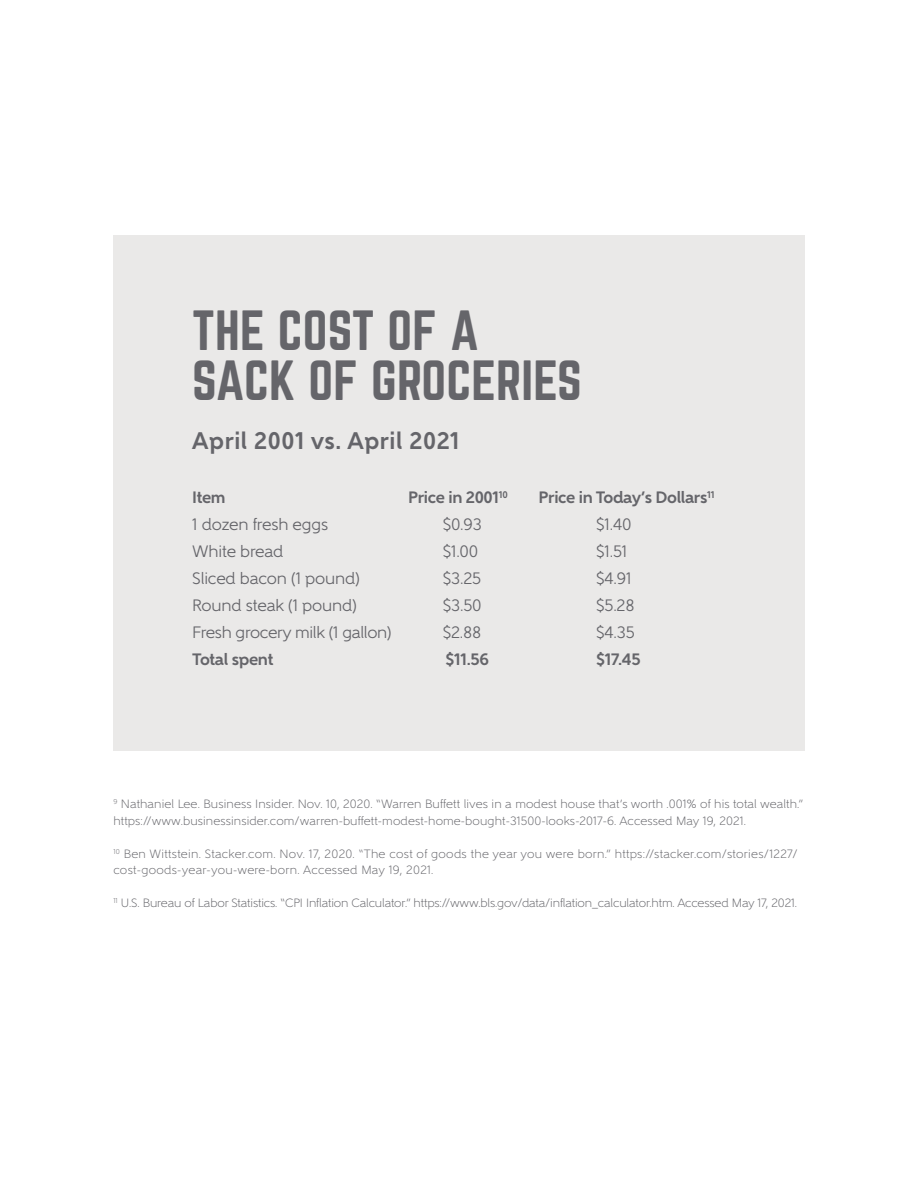
<style>
.page{position:relative;width:918px;height:1188px;background:#fff}
.page>*{position:absolute;margin:0;border:0;box-sizing:border-box;transform-origin:0 0}
.t1{font:49.5px/49.5px "Norwester";letter-spacing:.005em;color:#65656a}
.t2{font:700 24px "Gentleman 800";letter-spacing:.025em;color:#65656a}
.t3{font:16.5px "Gentleman 500";letter-spacing:-.01em;color:#65656a}
.t4{font:700 16.5px "Gentleman 800";letter-spacing:-.02em;color:#65656a}
.t5{font:300 12px/16.5px "Gentleman 400";letter-spacing:.01em;color:#65656a}
.t6{font:300 12px "Gentleman 400";letter-spacing:-.01em;color:#65656a}
</style>
<div class="page">
<div style="left:113px;top:236px;width:692px;height:515px;background:#eae9e8"></div>
<h1 class="t1" style="left:192px;top:308px;width:391px">THE COST OF A<br>SACK OF GROCERIES</h1>
<h2 class="t2" style="left:192px;top:426px;width:269px">April 2001 vs. April 2021</h2>
<h3 class="t4" style="left:192px;top:488px;width:35px">Item</h3>
<h3 class="t4" style="left:408px;top:488px;width:101px">Price in 2001<sup>10</sup></h3>
<h3 class="t4" style="left:539px;top:488px;width:178px">Price in Today’s Dollars<sup>11</sup></h3>
<h3 class="t3" style="left:192px;top:515px;width:137px">1 dozen fresh eggs</h3>
<h3 class="t3" style="left:443px;top:515px;width:41px">$0.93</h3>
<h3 class="t3" style="left:596px;top:515px;width:37px">$1.40</h3>
<h3 class="t3" style="left:192px;top:542px;width:93px">White bread</h3>
<h3 class="t3" style="left:443px;top:542px;width:37px">$1.00</h3>
<h3 class="t3" style="left:596px;top:542px;width:33px">$1.51</h3>
<h3 class="t3" style="left:192px;top:569px;width:169px">Sliced bacon (1 pound)</h3>
<h3 class="t3" style="left:443px;top:569px;width:40px">$3.25</h3>
<h3 class="t3" style="left:596px;top:569px;width:37px">$4.91</h3>
<h3 class="t3" style="left:192px;top:596px;width:166px">Round steak (1 pound)</h3>
<h3 class="t3" style="left:443px;top:596px;width:40px">$3.50</h3>
<h3 class="t3" style="left:596px;top:596px;width:40px">$5.28</h3>
<h3 class="t3" style="left:192px;top:623px;width:201px">Fresh grocery milk (1 gallon)</h3>
<h3 class="t3" style="left:443px;top:623px;width:40px">$2.88</h3>
<h3 class="t3" style="left:596px;top:623px;width:40px">$4.35</h3>
<h3 class="t4" style="left:192px;top:650px;width:83px">Total spent</h3>
<h3 class="t4" style="left:446px;top:650px;width:45px">$11.56</h3>
<h3 class="t4" style="left:596px;top:650px;width:46px">$17.45</h3>
<p class="t5" style="left:113px;top:796px;width:691px"><sup>9</sup> Nathaniel Lee. Business Insider. Nov. 10, 2020. “Warren Buffett lives in a modest house that’s worth .001% of his total wealth.” https://www.businessinsider.com/warren-buffett-modest-home-bought-31500-looks-2017-6. Accessed May 19, 2021.</p>
<p class="t5" style="left:113px;top:846px;width:686px"><sup>10</sup> Ben Wittstein. Stacker.com. Nov. 17, 2020. “The cost of goods the year you were born.” https://stacker.com/stories/1227/ cost-goods-year-you-were-born. Accessed May 19, 2021.</p>
<p class="t6" style="left:113px;top:896px;width:685px"><sup>11</sup> U.S. Bureau of Labor Statistics. “CPI Inflation Calculator.” https://www.bls.gov/data/inflation_calculator.htm. Accessed May 17, 2021.</p>
</div>
